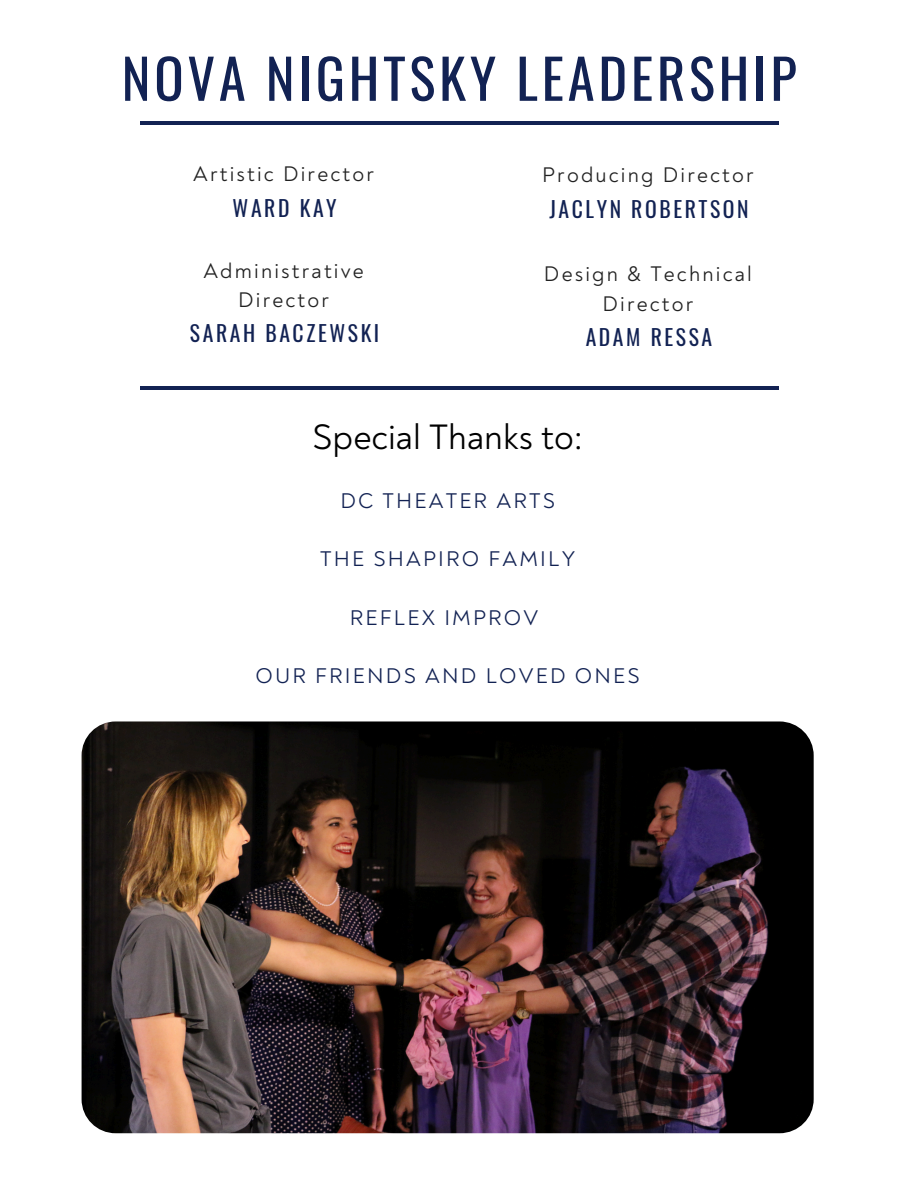
<style>
.page{position:relative;width:918px;height:1188px;background:#fff}
.page>*{position:absolute;margin:0;border:0;box-sizing:border-box;transform-origin:0 0}
.t1{font:54.6px "Oswald";letter-spacing:.07em;color:#122253}
.t2{font:36px "Noah";color:#000}
.t3{font:21.6px/29.2px "Noah";letter-spacing:.1em;color:#222;text-align:center}
.t4{font:21.6px "Noah";letter-spacing:.1em;color:#122253}
.t5{font:21.6px "Oswald";letter-spacing:.12em;color:#122253}
</style>
<div class="page">
<hr style="left:140px;top:387px;width:639px;height:3px;background:#122253">
<img style="left:82px;top:721px;width:732px;height:412px;border-radius:34px">
<hr style="left:140px;top:122px;width:639px;height:3px;background:#122253">
<h3 class="t1" style="left:122px;top:36px;width:676px">NOVA NIGHTSKY LEADERSHIP</h3>
<h3 class="t3" style="left:193px;top:160px;width:182px">Artistic Director</h3>
<h3 class="t3" style="left:542px;top:161px;width:213px">Producing Director</h3>
<p class="t5" style="left:233px;top:191px;width:106px">WARD KAY</p>
<h3 class="t5" style="left:549px;top:192px;width:201px">JACLYN ROBERTSON</h3>
<h3 class="t3" style="left:203px;top:256px;width:162px">Administrative<br>Director</h3>
<p class="t3" style="left:544px;top:260px;width:209px">Design &amp; Technical<br>Director</p>
<h3 class="t5" style="left:190px;top:317px;width:191px">SARAH BACZEWSKI</h3>
<h2 class="t5" style="left:586px;top:320px;width:128px">ADAM RESSA</h2>
<p class="t2" style="left:312px;top:415px;width:272px">Special Thanks to:</p>
<p class="t4" style="left:340px;top:487px;width:216px">DC THEATER ARTS</p>
<h3 class="t4" style="left:320px;top:546px;width:257px">THE SHAPIRO FAMILY</h3>
<p class="t4" style="left:350px;top:604px;width:190px">REFLEX IMPROV</p>
<h3 class="t4" style="left:256px;top:663px;width:386px">OUR FRIENDS AND LOVED ONES</h3>
</div>
